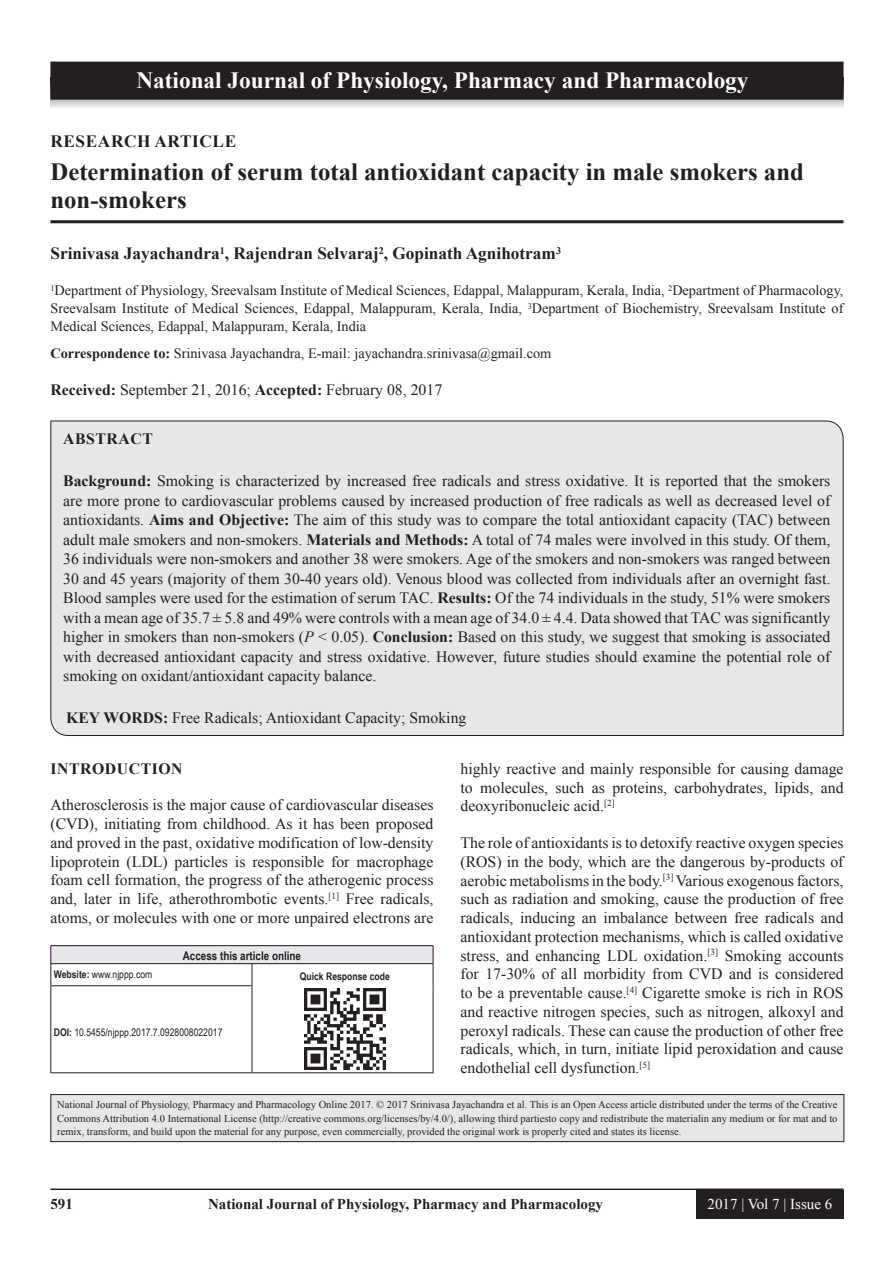
<style>
.page{position:relative;width:894px;height:1263px;background:#fff}
.page>*{position:absolute;margin:0;border:0;box-sizing:border-box;transform-origin:0 0}
.AT{font:700 24.75px/28.5px "Times New Roman";color:#231f20}
.JN{font:700 23.25px "Times New Roman";color:#fff}
.AU{font:700 17.25px "Times New Roman";color:#231f20}
.AH{font:700 17.25px "Times New Roman";letter-spacing:.035em;color:#231f20}
.TX{font:15.75px/18.8px "Times New Roman";color:#231f20;text-align:justify}
.ABS{font:15.75px/19.5px "Times New Roman";color:#231f20;text-align:justify}
.KWD{font:15.75px "Times New Roman";color:#231f20}
.ABSH{font:700 15.75px "Times New Roman";letter-spacing:.035em;color:#231f20}
.RF{font:700 15px "Times New Roman";color:#231f20}
.RF_VOL{font:15px "Times New Roman";color:#fff}
.AFF{font:14.25px/18px "Times New Roman";color:#231f20;text-align:justify}
.ADD{font:14.25px "Times New Roman";color:#231f20}
.AAO{font:700 12px "Arial Narrow";color:#231f20}
.JN_TX{font:10.5px/13.5px "Times New Roman";color:#231f20;text-align:justify}
.Web{font:10.5px "Arial Narrow";color:#231f20}
.Web-2{font:700 10.5px "Arial Narrow";color:#231f20}
.s1{font-weight:700}
.s2{font-style:italic}
</style>
<div class="page">
<hr style="left:50px;top:1188px;width:793px;height:2px;background:#231f20">
<div style="left:696px;top:1190px;width:147px;height:28px;background:#231f20"></div>
<hr style="left:50px;top:220px;width:793px;height:3px;background:#231f20">
<div style="left:50px;top:420px;width:793px;height:316px;background:#e6e7e9"></div>
<div style="left:51px;top:945px;width:382px;height:18px;background:#e6e7e9"></div>
<hr style="left:51px;top:963px;width:201px;height:1px;background:#3e083e">
<hr style="left:252px;top:963px;width:181px;height:1px;background:#3e083e">
<svg style="left:50px;top:946px;width:2px;height:39px"></svg>
<svg style="left:251px;top:963px;width:1px;height:22px"></svg>
<hr style="left:50px;top:985px;width:202px;height:1px;background:#231f20">
<hr style="left:50px;top:986px;width:1px;height:86px;background:#231f20">
<hr style="left:251px;top:986px;width:1px;height:86px;background:#231f20">
<hr style="left:50px;top:1072px;width:202px;height:1px;background:#231f20">
<svg style="left:432px;top:946px;width:1px;height:39px"></svg>
<hr style="left:432px;top:985px;width:1px;height:87px;background:#231f20">
<hr style="left:252px;top:1072px;width:181px;height:1px;background:#231f20">
<hr style="left:51px;top:945px;width:201px;height:1px;background:#3e083e">
<hr style="left:252px;top:945px;width:181px;height:1px;background:#3e083e">
<img style="left:304px;top:988px;width:81px;height:81px">
<div style="left:51px;top:1094px;width:792px;height:47px;background:#e6e7e9"></div>
<div style="left:50px;top:1094px;width:794px;height:48px;border:1px solid #231f20"></div>
<svg style="left:51px;top:100px;width:792px;height:8px;background:#d9dadc"></svg>
<div style="left:51px;top:62px;width:791px;height:37px;background:#231f20"></div>
<div style="left:50px;top:62px;width:793px;height:38px;border:2px solid #231f20"></div>
<p class="JN" style="left:136px;top:64px;width:613px">National Journal of Physiology, Pharmacy and Pharmacology</p>
<p class="AH" style="left:50px;top:128px;width:187px">RESEARCH ARTICLE</p>
<p class="AT" style="left:50px;top:156px;width:754px">Determination of serum total antioxidant capacity in male smokers and non-smokers</p>
<p class="AU" style="left:50px;top:241px;width:512px">Srinivasa Jayachandra<sup>1</sup>, Rajendran Selvaraj<sup>2</sup>, Gopinath Agnihotram<sup>3</sup></p>
<p class="AFF" style="left:50px;top:281px;width:794px"><sup>1</sup>Department of Physiology, Sreevalsam Institute of Medical Sciences, Edappal, Malappuram, Kerala, India, <sup>2</sup>Department of Pharmacology, Sreevalsam Institute of Medical Sciences, Edappal, Malappuram, Kerala, India, <sup>3</sup>Department of Biochemistry, Sreevalsam Institute of Medical Sciences, Edappal, Malappuram, Kerala, India</p>
<p class="ADD" style="left:50px;top:343px;width:502px"><span class="s1">Correspondence to:</span> Srinivasa Jayachandra, E-mail: jayachandra.srinivasa@gmail.com</p>
<p class="TX" style="left:50px;top:380px;width:393px"><span class="s1">Received:</span> September 21, 2016; <span class="s1">Accepted:</span> February 08, 2017</p>
<p class="ABSH" style="left:63px;top:427px;width:91px">ABSTRACT</p>
<p class="ABS" style="left:63px;top:470px;width:768px"><span class="s1">Background:</span> Smoking is characterized by increased free radicals and stress oxidative. It is reported that the smokers are more prone to cardiovascular problems caused by increased production of free radicals as well as decreased level of antioxidants. <span class="s1">Aims and Objective:</span> The aim of this study was to compare the total antioxidant capacity (TAC) between adult male smokers and non-smokers. <span class="s1">Materials and Methods:</span> A total of 74 males were involved in this study. Of them, 36 individuals were non-smokers and another 38 were smokers. Age of the smokers and non-smokers was ranged between 30 and 45 years (majority of them 30-40 years old). Venous blood was collected from individuals after an overnight fast.<br>Blood samples were used for the estimation of serum TAC. <span class="s1">Results:</span> Of the 74 individuals in the study, 51% were smokers with a mean age of 35.7 ± 5.8 and 49% were controls with a mean age of 34.0 ± 4.4. Data showed that TAC was significantly higher in smokers than non-smokers (<span class="s2">P</span> &lt; 0.05). <span class="s1">Conclusion:</span> Based on this study, we suggest that smoking is associated with decreased antioxidant capacity and stress oxidative. However, future studies should examine the potential role of smoking on oxidant/antioxidant capacity balance.</p>
<p class="KWD" style="left:66px;top:706px;width:401px"><span class="s1">KEY WORDS:</span> Free Radicals; Antioxidant Capacity; Smoking</p>
<h1 class="ABSH" style="left:50px;top:757px;width:134px">INTRODUCTION</h1>
<p class="TX" style="left:50px;top:795px;width:384px">Atherosclerosis is the major cause of cardiovascular diseases (CVD), initiating from childhood. As it has been proposed and proved in the past, oxidative modification of low-density lipoprotein (LDL) particles is responsible for macrophage foam cell formation, the progress of the atherogenic process and, later in life, atherothrombotic events.<sup>[1]</sup> Free radicals, atoms, or molecules with one or more unpaired electrons are</p>
<p class="AAO" style="left:183px;top:947px;width:120px">Access this article online</p>
<p class="Web" style="left:54px;top:966px;width:100px"><span class="s1">Website:</span> www.njppp.com</p>
<p class="Web-2" style="left:300px;top:968px;width:91px">Quick Response code</p>
<p class="TX" style="left:460px;top:758px;width:384px">highly reactive and mainly responsible for causing damage to molecules, such as proteins, carbohydrates, lipids, and deoxyribonucleic acid.<sup>[2]</sup></p>
<p class="TX" style="left:460px;top:833px;width:384px">The role of antioxidants is to detoxify reactive oxygen species (ROS) in the body, which are the dangerous by-products of aerobic metabolisms in the body.<sup>[3]</sup> Various exogenous factors, such as radiation and smoking, cause the production of free radicals, inducing an imbalance between free radicals and antioxidant protection mechanisms, which is called oxidative stress, and enhancing LDL oxidation.<sup>[3]</sup> Smoking accounts for 17-30% of all morbidity from CVD and is considered to be a preventable cause.<sup>[4]</sup> Cigarette smoke is rich in ROS and reactive nitrogen species, such as nitrogen, alkoxyl and peroxyl radicals. These can cause the production of other free radicals, which, in turn, initiate lipid peroxidation and cause endothelial cell dysfunction.<sup>[5]</sup></p>
<p class="Web" style="left:54px;top:1024px;width:170px"><span class="s1">DOI:</span> 10.5455/njppp.2017.7.0928008022017</p>
<p class="JN_TX" style="left:57px;top:1097px;width:781px">National Journal of Physiology, Pharmacy and Pharmacology Online 2017. © 2017 Srinivasa Jayachandra et al. This is an Open Access article distributed under the terms of the Creative Commons Attribution 4.0 International License (http://creative commons.org/licenses/by/4.0/), allowing third partiesto copy and redistribute the materialin any medium or for mat and to remix, transform, and build upon the material for any purpose, even commercially, provided the original work is properly cited and states its license.</p>
<p class="RF" style="left:50px;top:1193px;width:24px">591</p>
<p class="RF" style="left:208px;top:1193px;width:396px">National Journal of Physiology, Pharmacy and Pharmacology</p>
<p class="RF_VOL" style="left:707px;top:1193px;width:126px">2017 | Vol 7 | Issue 6</p>
</div>
